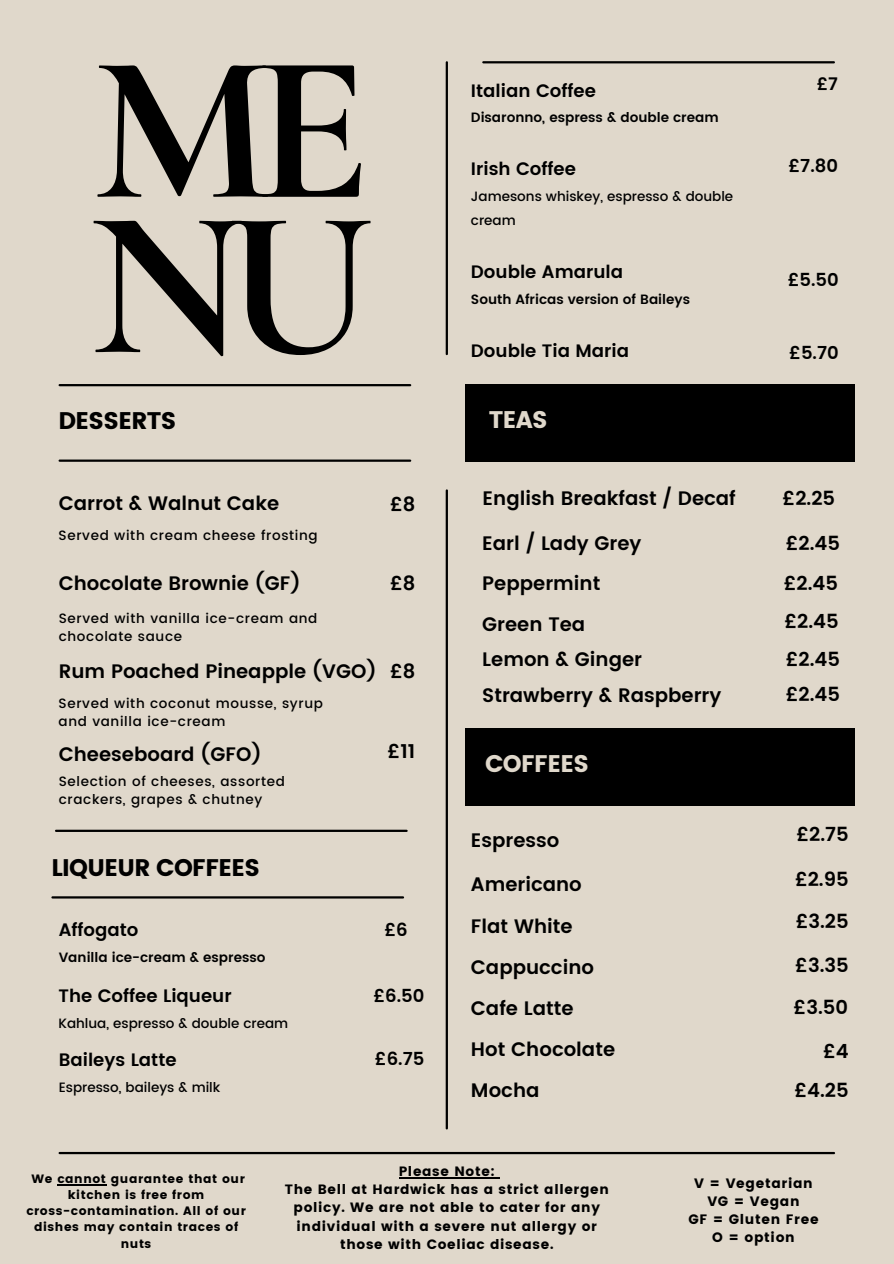
<style>
.page{position:relative;width:894px;height:1264px;background:#fff}
.page>*{position:absolute;margin:0;border:0;box-sizing:border-box;transform-origin:0 0}
.t1{font:700 210px/155.2px "Cormorant Garamond";color:#000}
.t2{font:24px "Poppins";letter-spacing:-.03em;color:#000}
.t3{font:24px "Poppins";letter-spacing:-.03em;color:#e0d8cb}
.t4{font:600 19.5px "Poppins";color:#000}
.t5{font:600 18px "Poppins";color:#000}
.t6{font:600 17.4px "Poppins";color:#000}
.t7{font:13.65px/18px "Poppins";letter-spacing:.05em;color:#000;text-align:center}
.t8{font:500 13.5px/18px "Poppins";letter-spacing:.05em;color:#000}
.t9{font:13.5px/18px "Poppins";letter-spacing:.05em;color:#000;text-align:center}
.t10{font:500 13.5px/23.7px "Poppins";color:#000}
.t11{font:600 13.5px "Poppins";color:#000}
.t12{font:12.15px/16.2px "Poppins";letter-spacing:.05em;color:#000;text-align:center}
</style>
<div class="page">
<div style="left:0;top:0;width:893px;height:1263px;background:#e0d8cb"></div>
<hr style="left:60px;top:384px;width:350px;height:2px;background:#000">
<hr style="left:483px;top:61px;width:350px;height:2px;background:#000">
<hr style="left:56px;top:829px;width:350px;height:3px;background:#000">
<hr style="left:60px;top:1151px;width:773px;height:3px;background:#000">
<hr style="left:60px;top:459px;width:350px;height:3px;background:#000">
<hr style="left:52px;top:896px;width:351px;height:2px;background:#000">
<hr style="left:445px;top:62px;width:3px;height:292px;background:#000">
<hr style="left:445px;top:490px;width:3px;height:638px;background:#000">
<div style="left:465px;top:384px;width:389px;height:78px;background:#000"></div>
<div style="left:465px;top:727px;width:389px;height:78px;background:#000"></div>
<hr style="left:57px;top:1183px;width:50px;height:1px;background:#000">
<hr style="left:398px;top:1177px;width:97px;height:1px;background:#000">
<p class="t1" style="left:89px;top:52px;width:285px">ME<br>NU</p>
<h4 class="t5" style="left:471px;top:80px;width:126px">Italian Coffee</h4>
<h4 class="t11" style="left:471px;top:110px;width:249px">Disaronno, espress &amp; double cream</h4>
<h4 class="t5" style="left:471px;top:158px;width:106px">Irish Coffee</h4>
<h4 class="t10" style="left:471px;top:185px;width:264px">Jamesons whiskey, espresso &amp; double cream</h4>
<h4 class="t5" style="left:471px;top:261px;width:154px">Double Amarula</h4>
<h4 class="t11" style="left:471px;top:291px;width:221px">South Africas version of Baileys</h4>
<h2 class="t5" style="left:471px;top:340px;width:160px">Double Tia Maria</h2>
<h2 class="t2" style="left:58px;top:407px;width:119px">DESSERTS</h2>
<h6 class="t3" style="left:488px;top:406px;width:60px">TEAS</h6>
<h4 class="t6" style="left:816px;top:74px;width:23px">£7</h4>
<h3 class="t5" style="left:788px;top:155px;width:51px">£7.80</h3>
<h4 class="t5" style="left:787px;top:269px;width:52px">£5.50</h4>
<h3 class="t5" style="left:789px;top:342px;width:51px">£5.70</h3>
<h6 class="t4" style="left:59px;top:491px;width:222px">Carrot &amp; Walnut Cake</h6>
<h4 class="t4" style="left:482px;top:487px;width:255px">English Breakfast / Decaf</h4>
<h6 class="t4" style="left:390px;top:492px;width:27px">£8</h6>
<h2 class="t4" style="left:782px;top:487px;width:54px">£2.25</h2>
<h3 class="t8" style="left:58px;top:526px;width:261px">Served with cream cheese frosting</h3>
<h4 class="t4" style="left:59px;top:572px;width:243px">Chocolate Brownie (GF)</h4>
<h6 class="t8" style="left:59px;top:609px;width:260px">Served with vanilla ice-cream and chocolate sauce</h6>
<h6 class="t4" style="left:59px;top:659px;width:319px">Rum Poached Pineapple (VGO)</h6>
<h3 class="t8" style="left:58px;top:694px;width:266px">Served with coconut mousse, syrup and vanilla ice-cream</h3>
<h3 class="t4" style="left:59px;top:743px;width:204px">Cheeseboard (GFO)</h3>
<h4 class="t8" style="left:59px;top:772px;width:228px">Selection of cheeses, assorted crackers, grapes &amp; chutney</h4>
<h6 class="t4" style="left:390px;top:572px;width:27px">£8</h6>
<h4 class="t4" style="left:390px;top:659px;width:27px">£8</h4>
<h6 class="t4" style="left:387px;top:740px;width:29px">£11</h6>
<h6 class="t2" style="left:51px;top:853px;width:210px">LIQUEUR COFFEES</h6>
<h5 class="t5" style="left:59px;top:919px;width:81px">Affogato</h5>
<h5 class="t11" style="left:59px;top:949px;width:208px">Vanilla ice-cream &amp; espresso</h5>
<h4 class="t5" style="left:384px;top:919px;width:25px">£6</h4>
<h4 class="t5" style="left:58px;top:985px;width:175px">The Coffee Liqueur</h4>
<h3 class="t5" style="left:373px;top:985px;width:52px">£6.50</h3>
<h4 class="t10" style="left:58px;top:1011px;width:231px">Kahlua, espresso &amp; double cream</h4>
<h3 class="t5" style="left:59px;top:1048px;width:119px">Baileys Latte</h3>
<h3 class="t10" style="left:59px;top:1075px;width:163px">Espresso, baileys &amp; milk</h3>
<h4 class="t5" style="left:375px;top:1048px;width:51px">£6.75</h4>
<h3 class="t4" style="left:482px;top:532px;width:161px">Earl / Lady Grey</h3>
<h4 class="t4" style="left:785px;top:532px;width:56px">£2.45</h4>
<h4 class="t4" style="left:482px;top:572px;width:120px">Peppermint</h4>
<h4 class="t4" style="left:783px;top:572px;width:56px">£2.45</h4>
<h6 class="t4" style="left:482px;top:612px;width:105px">Green Tea</h6>
<h4 class="t4" style="left:784px;top:610px;width:56px">£2.45</h4>
<h3 class="t4" style="left:482px;top:648px;width:161px">Lemon &amp; Ginger</h3>
<h4 class="t4" style="left:482px;top:683px;width:240px">Strawberry &amp; Raspberry</h4>
<h3 class="t4" style="left:785px;top:682px;width:56px">£2.45</h3>
<h6 class="t4" style="left:785px;top:648px;width:56px">£2.45</h6>
<h2 class="t3" style="left:485px;top:749px;width:105px">COFFEES</h2>
<h4 class="t4" style="left:471px;top:828px;width:90px">Espresso</h4>
<h3 class="t4" style="left:471px;top:873px;width:112px">Americano</h3>
<h4 class="t4" style="left:471px;top:914px;width:103px">Flat White</h4>
<h3 class="t4" style="left:471px;top:955px;width:125px">Cappuccino</h3>
<h4 class="t4" style="left:471px;top:996px;width:104px">Cafe Latte</h4>
<h3 class="t4" style="left:471px;top:1037px;width:146px">Hot Chocolate</h3>
<h4 class="t4" style="left:471px;top:1078px;width:70px">Mocha</h4>
<h3 class="t4" style="left:796px;top:822px;width:54px">£2.75</h3>
<h4 class="t4" style="left:794px;top:867px;width:55px">£2.95</h4>
<h3 class="t4" style="left:795px;top:909px;width:54px">£3.25</h3>
<h4 class="t4" style="left:795px;top:954px;width:55px">£3.35</h4>
<h3 class="t4" style="left:793px;top:995px;width:56px">£3.50</h3>
<h4 class="t4" style="left:822px;top:1039px;width:27px">£4</h4>
<h3 class="t4" style="left:794px;top:1078px;width:56px">£4.25</h3>
<p class="t12" style="left:32px;top:1170px;width:215px">We cannot guarantee that our kitchen is free from</p>
<p class="t12" style="left:26px;top:1202px;width:221px">cross-contamination. All of our dishes may contain traces of nuts</p>
<h6 class="t9" style="left:285px;top:1162px;width:325px">Please Note:<br>The Bell at Hardwick has a strict allergen policy. We are not able to cater for any individual with a severe nut allergy or those with Coeliac disease.</h6>
<h6 class="t7" style="left:688px;top:1173px;width:132px">V = Vegetarian<br>VG = Vegan<br>GF = Gluten Free<br>O = option</h6>
</div>
